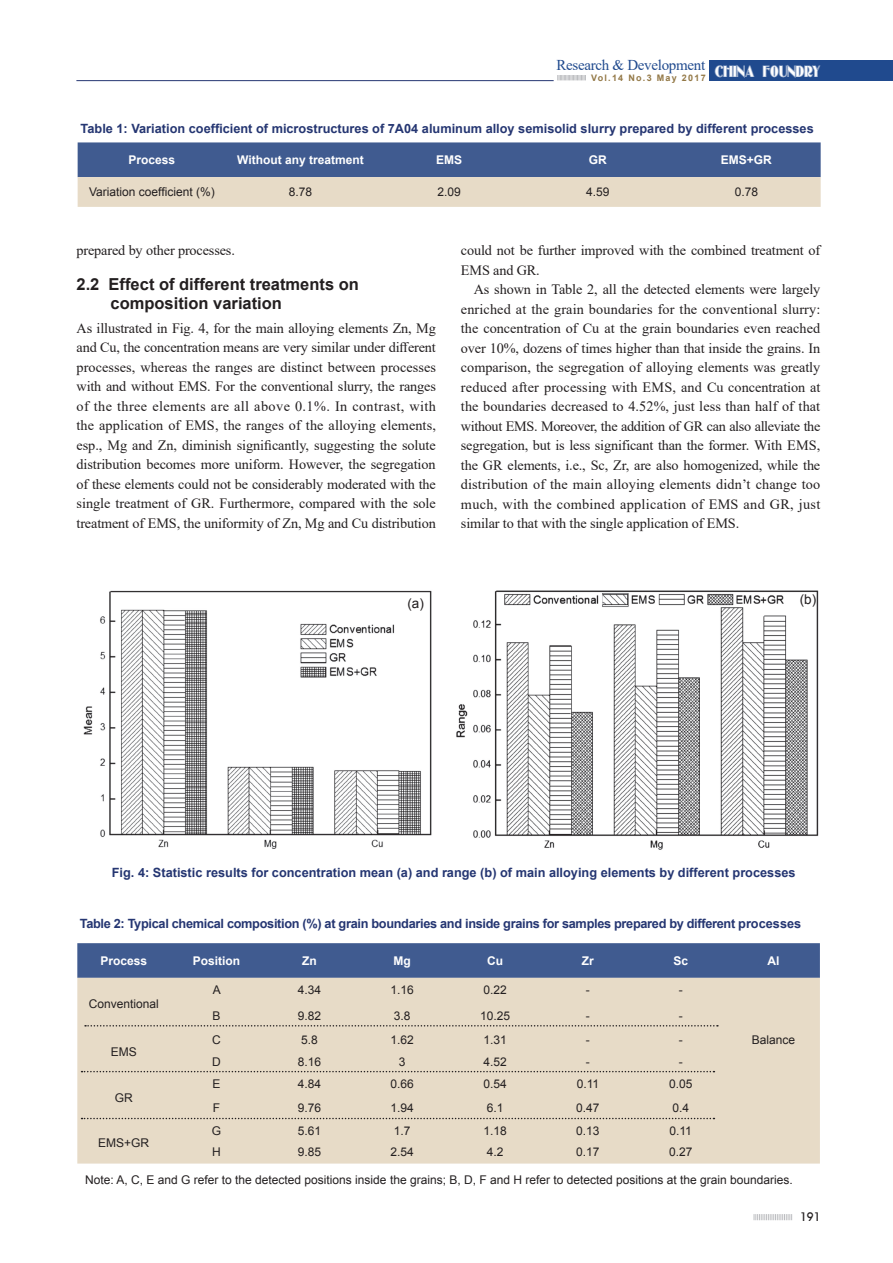
<style>
.page{position:relative;width:893px;height:1263px;background:#fff}
.page>*{position:absolute;margin:0;border:0;box-sizing:border-box;transform-origin:0 0}
._06-正文副标题{font:700 16.5px/19.5px "Arial";color:#231f20}
.t1{font:15px "Times New Roman";letter-spacing:-.02em;color:#204a8e}
._07-正文{font:14.25px/19.5px "Times New Roman";letter-spacing:-.01em;color:#231f20;text-align:justify}
._15-图中字{font:13.5px "Arial";color:#231f20}
._13-图片说明{font:700 12.75px "Arial";color:#253672}
._13-图片说明-2{font:700 12.75px "Arial";letter-spacing:-.025em;color:#253672}
._15-图中字-2{font:12px "Arial";color:#231f20}
._15-图中字-3{font:700 12px "Arial";color:#fff}
.t2{font:500 12px "Avant Garde IT Cby BT";color:#231f20}
.t3{font:700 9px "Arial";letter-spacing:.14em;color:#937846}
.s1{font-family:"Oldgate Lane Outline";font-size:15.6px;color:#fff}
</style>
<div class="page">
<svg style="left:754px;top:1214px;width:38px;height:6px"></svg>
<div style="left:709px;top:60px;width:184px;height:21px;background:#204a8e"></div>
<svg style="left:557px;top:75px;width:29px;height:5px"></svg>
<hr style="left:76px;top:80px;width:478px;height:1px;background:#253672">
<img style="left:456px;top:590px;width:363px;height:260px">
<svg style="left:78px;top:142px;width:743px;height:65px;background:#8e97aa"></svg>
<img style="left:83px;top:590px;width:349px;height:259px">
<div style="left:77px;top:943px;width:743px;height:35px;background:#405b90"></div>
<div style="left:77px;top:978px;width:743px;height:185px;background:#e7dbc7"></div>
<svg style="left:85px;top:1025px;width:633px;height:1px"></svg>
<svg style="left:82px;top:1071px;width:632px;height:1px"></svg>
<svg style="left:82px;top:1118px;width:632px;height:1px"></svg>
<p class="t1" style="left:556px;top:55px;width:265px">Research &amp; Development <span class="s1">CHINA FOUNDRY</span></p>
<p class="t3" style="left:591px;top:72px;width:116px">Vol.14 No.3 May 2017</p>
<p class="_13-图片说明" style="left:81px;top:120px;width:735px">Table 1: Variation coefficient of microstructures of 7A04 aluminum alloy semisolid slurry prepared by different processes</p>
<p class="_15-图中字-3" style="left:129px;top:152px;width:48px">Process</p>
<p class="_15-图中字-3" style="left:237px;top:152px;width:128px">Without any treatment</p>
<p class="_15-图中字-3" style="left:436px;top:152px;width:28px">EMS</p>
<p class="_15-图中字-3" style="left:589px;top:152px;width:19px">GR</p>
<p class="_15-图中字-3" style="left:721px;top:152px;width:53px">EMS+GR</p>
<p class="_15-图中字-2" style="left:89px;top:184px;width:127px">Variation coefficient (%)</p>
<p class="_15-图中字-2" style="left:289px;top:184px;width:25px">8.78</p>
<p class="_15-图中字-2" style="left:437px;top:184px;width:25px">2.09</p>
<p class="_15-图中字-2" style="left:586px;top:184px;width:25px">4.59</p>
<p class="_15-图中字-2" style="left:735px;top:184px;width:25px">0.78</p>
<p class="_07-正文" style="left:77px;top:240px;width:160px">prepared by other processes.</p>
<p class="_06-正文副标题" style="left:111px;top:275px;width:250px;text-indent:-34px">2.2 Effect of different treatments on composition variation</p>
<p class="_07-正文" style="left:77px;top:318px;width:361px">As illustrated in Fig. 4, for the main alloying elements Zn, Mg and Cu, the concentration means are very similar under different processes, whereas the ranges are distinct between processes with and without EMS. For the conventional slurry, the ranges of the three elements are all above 0.1%. In contrast, with the application of EMS, the ranges of the alloying elements, esp., Mg and Zn, diminish significantly, suggesting the solute distribution becomes more uniform. However, the segregation of these elements could not be considerably moderated with the single treatment of GR. Furthermore, compared with the sole treatment of EMS, the uniformity of Zn, Mg and Cu distribution</p>
<p class="_07-正文" style="left:461px;top:240px;width:361px">could not be further improved with the combined treatment of<br>EMS and GR.</p>
<p class="_07-正文" style="left:461px;top:279px;width:361px;text-indent:13px">As shown in Table 2, all the detected elements were largely enriched at the grain boundaries for the conventional slurry: the concentration of Cu at the grain boundaries even reached over 10%, dozens of times higher than that inside the grains. In comparison, the segregation of alloying elements was greatly reduced after processing with EMS, and Cu concentration at the boundaries decreased to 4.52%, just less than half of that without EMS. Moreover, the addition of GR can also alleviate the segregation, but is less significant than the former. With EMS, the GR elements, i.e., Sc, Zr, are also homogenized, while the distribution of the main alloying elements didn’t change too much, with the combined application of EMS and GR, just similar to that with the single application of EMS.</p>
<p class="_15-图中字" style="left:407px;top:594px;width:18px">(a)</p>
<p class="_15-图中字" style="left:800px;top:590px;width:18px">(b)</p>
<p class="_13-图片说明" style="left:112px;top:864px;width:685px">Fig. 4: Statistic results for concentration mean (a) and range (b) of main alloying elements by different processes</p>
<p class="_13-图片说明-2" style="left:80px;top:915px;width:723px">Table 2: Typical chemical composition (%) at grain boundaries and inside grains for samples prepared by different processes</p>
<p class="_15-图中字-3" style="left:100px;top:952px;width:48px">Process</p>
<p class="_15-图中字-3" style="left:193px;top:952px;width:49px">Position</p>
<p class="_15-图中字-3" style="left:302px;top:952px;width:16px">Zn</p>
<p class="_15-图中字-3" style="left:394px;top:952px;width:19px">Mg</p>
<p class="_15-图中字-3" style="left:487px;top:952px;width:17px">Cu</p>
<p class="_15-图中字-3" style="left:582px;top:952px;width:14px">Zr</p>
<p class="_15-图中字-3" style="left:673px;top:952px;width:16px">Sc</p>
<p class="_15-图中字-3" style="left:767px;top:952px;width:13px">Al</p>
<p class="_15-图中字-2" style="left:89px;top:996px;width:72px">Conventional</p>
<p class="_15-图中字-2" style="left:213px;top:982px;width:10px">A</p>
<p class="_15-图中字-2" style="left:298px;top:982px;width:25px">4.34</p>
<p class="_15-图中字-2" style="left:390px;top:982px;width:25px">1.16</p>
<p class="_15-图中字-2" style="left:483px;top:982px;width:25px">0.22</p>
<p class="_15-图中字-2" style="left:586px;top:982px;width:5px">-</p>
<p class="_15-图中字-2" style="left:679px;top:982px;width:5px">-</p>
<p class="_15-图中字-2" style="left:213px;top:1008px;width:10px">B</p>
<p class="_15-图中字-2" style="left:298px;top:1008px;width:25px">9.82</p>
<p class="_15-图中字-2" style="left:394px;top:1008px;width:18px">3.8</p>
<p class="_15-图中字-2" style="left:480px;top:1008px;width:32px">10.25</p>
<p class="_15-图中字-2" style="left:586px;top:1008px;width:5px">-</p>
<p class="_15-图中字-2" style="left:679px;top:1008px;width:5px">-</p>
<p class="_15-图中字-2" style="left:111px;top:1044px;width:28px">EMS</p>
<p class="_15-图中字-2" style="left:115px;top:1089px;width:19px">GR</p>
<p class="_15-图中字-2" style="left:212px;top:1032px;width:10px">C</p>
<p class="_15-图中字-2" style="left:301px;top:1032px;width:18px">5.8</p>
<p class="_15-图中字-2" style="left:391px;top:1032px;width:25px">1.62</p>
<p class="_15-图中字-2" style="left:483px;top:1032px;width:25px">1.31</p>
<p class="_15-图中字-2" style="left:586px;top:1032px;width:5px">-</p>
<p class="_15-图中字-2" style="left:679px;top:1032px;width:5px">-</p>
<p class="_15-图中字-2" style="left:752px;top:1032px;width:45px">Balance</p>
<p class="_15-图中字-2" style="left:212px;top:1053px;width:10px">D</p>
<p class="_15-图中字-2" style="left:298px;top:1053px;width:25px">8.16</p>
<p class="_15-图中字-2" style="left:399px;top:1053px;width:8px">3</p>
<p class="_15-图中字-2" style="left:483px;top:1053px;width:25px">4.52</p>
<p class="_15-图中字-2" style="left:586px;top:1053px;width:5px">-</p>
<p class="_15-图中字-2" style="left:679px;top:1053px;width:5px">-</p>
<p class="_15-图中字-2" style="left:213px;top:1076px;width:10px">E</p>
<p class="_15-图中字-2" style="left:298px;top:1076px;width:25px">4.84</p>
<p class="_15-图中字-2" style="left:391px;top:1076px;width:25px">0.66</p>
<p class="_15-图中字-2" style="left:483px;top:1076px;width:25px">0.54</p>
<p class="_15-图中字-2" style="left:577px;top:1076px;width:24px">0.11</p>
<p class="_15-图中字-2" style="left:669px;top:1076px;width:25px">0.05</p>
<p class="_15-图中字-2" style="left:213px;top:1099px;width:9px">F</p>
<p class="_15-图中字-2" style="left:298px;top:1099px;width:25px">9.76</p>
<p class="_15-图中字-2" style="left:391px;top:1099px;width:25px">1.94</p>
<p class="_15-图中字-2" style="left:487px;top:1099px;width:18px">6.1</p>
<p class="_15-图中字-2" style="left:576px;top:1099px;width:25px">0.47</p>
<p class="_15-图中字-2" style="left:672px;top:1099px;width:18px">0.4</p>
<p class="_15-图中字-2" style="left:212px;top:1123px;width:11px">G</p>
<p class="_15-图中字-2" style="left:298px;top:1123px;width:25px">5.61</p>
<p class="_15-图中字-2" style="left:394px;top:1123px;width:18px">1.7</p>
<p class="_15-图中字-2" style="left:483px;top:1123px;width:25px">1.18</p>
<p class="_15-图中字-2" style="left:576px;top:1123px;width:25px">0.13</p>
<p class="_15-图中字-2" style="left:669px;top:1123px;width:24px">0.11</p>
<p class="_15-图中字-2" style="left:212px;top:1144px;width:10px">H</p>
<p class="_15-图中字-2" style="left:298px;top:1144px;width:25px">9.85</p>
<p class="_15-图中字-2" style="left:391px;top:1144px;width:25px">2.54</p>
<p class="_15-图中字-2" style="left:487px;top:1144px;width:18px">4.2</p>
<p class="_15-图中字-2" style="left:576px;top:1144px;width:25px">0.17</p>
<p class="_15-图中字-2" style="left:669px;top:1144px;width:25px">0.27</p>
<p class="_15-图中字-2" style="left:85px;top:1172px;width:709px">Note: A, C, E and G refer to the detected positions inside the grains; B, D, F and H refer to detected positions at the grain boundaries.</p>
<p class="_15-图中字-2" style="left:98px;top:1134px;width:53px">EMS+GR</p>
<p class="t2" style="left:800px;top:1209px;width:22px">191</p>
</div>
